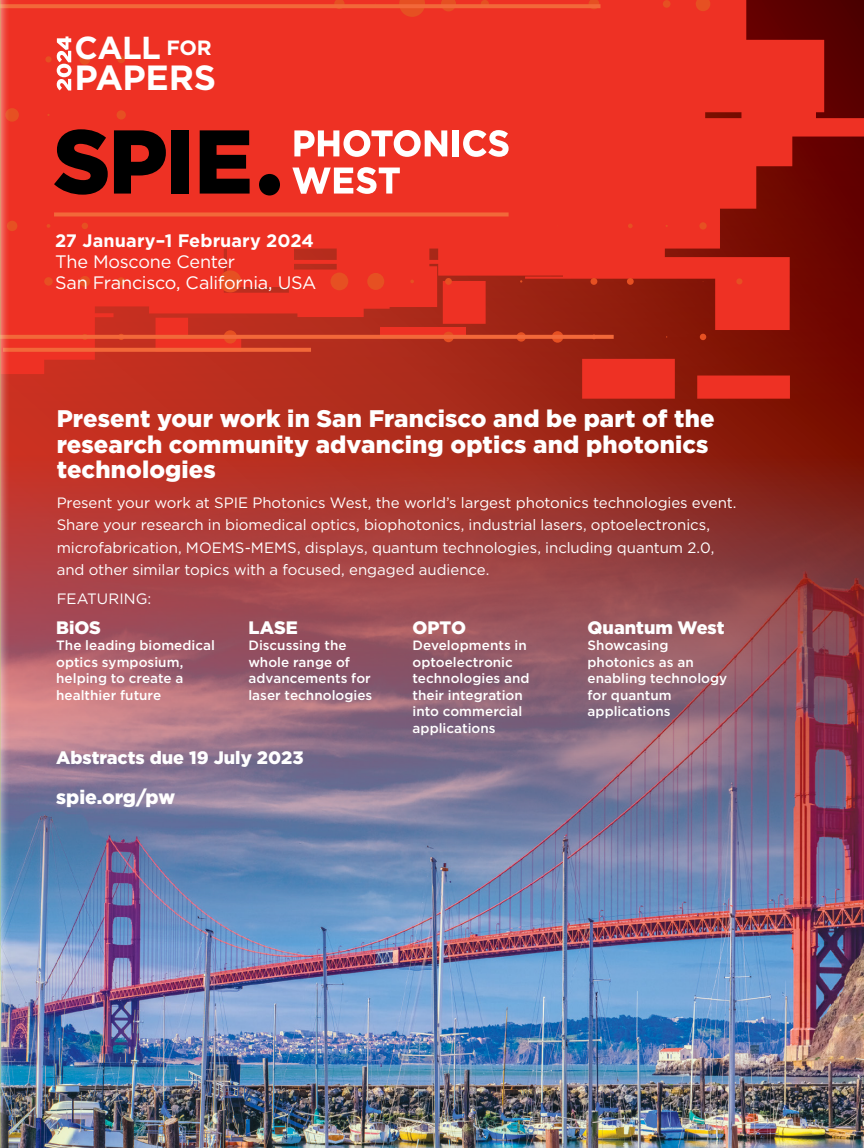
<style>
.page{position:relative;width:864px;height:1148px;background:#fff}
.page>*{position:absolute;margin:0;border:0;box-sizing:border-box;transform-origin:0 0}
.t1{font:700 34.95px "Gotham";letter-spacing:-.01em;color:#fff}
.t2{font:700 31.8px "Gotham";color:#fff}
.t3{font:900 24px/25.5px "Gotham";letter-spacing:.005em;color:#fff}
.t4{font:900 19.5px "Gotham";color:#fff}
.t5{font:900 18px "Gotham";color:#fff}
.t6{font:18px/21px "Gotham";letter-spacing:-.015em;color:#fff}
.t7{font:700 18px "Gotham";letter-spacing:.005em;color:#fff}
.t8{font:15px/22.5px "Gotham";letter-spacing:-.005em;color:#fff}
.t9{font:500 13.5px/16.5px "Gotham";color:#fff}
.s1{font-size:20.7px}
</style>
<div class="page">
<img style="left:10px;top:943px;width:854px;height:205px">
<img style="left:10px;top:412px;width:854px;height:531px">
<svg style="left:10px;top:0;width:854px;height:412px;background:#911b0e"></svg>
<div style="left:697px;top:375px;width:93px;height:24px;background:#ee3124"></div>
<div style="left:582px;top:359px;width:93px;height:39px;background:#ee3124"></div>
<svg style="left:447px;top:145px;width:343px;height:185px;background:#b92215"></svg>
<div style="left:380px;top:327px;width:86px;height:7px;background:#ee3124"></div>
<div style="left:10px;top:112px;width:127px;height:17px;background:#ee3124"></div>
<div style="left:10px;top:8px;width:814px;height:104px;background:#ee3124"></div>
<div style="left:443px;top:281px;width:43px;height:43px;background:#ee3124"></div>
<svg style="left:137px;top:10px;width:565px;height:299px;background:#df2e20"></svg>
<div style="left:157px;top:0;width:659px;height:131px;background:#ee3124"></div>
<svg style="left:528px;top:67px;width:336px;height:78px;background:#df2c20"></svg>
<div style="left:10px;top:10px;width:111px;height:15px;background:#ee3124"></div>
<svg style="left:10px;top:352px;width:214px;height:22px;background:#cd2f20"></svg>
<div style="left:0;top:0;width:248px;height:10px;background:#ee3124"></div>
<svg style="left:334px;top:0;width:11px;height:9px"></svg>
<svg style="left:399px;top:0;width:26px;height:17px"></svg>
<svg style="left:441px;top:0;width:15px;height:11px"></svg>
<div style="left:481px;top:0;width:8px;height:8px;background:#e65022;border-radius:50%"></div>
<svg style="left:589px;top:0;width:10px;height:9px"></svg>
<div style="left:663px;top:0;width:8px;height:8px;background:#e65022;border-radius:50%"></div>
<svg style="left:696px;top:0;width:14px;height:11px"></svg>
<div style="left:45px;top:56px;width:7px;height:6px;background:#e65022;border-radius:50%"></div>
<div style="left:79px;top:54px;width:11px;height:11px;background:#e65022;border-radius:50%"></div>
<div style="left:117px;top:56px;width:8px;height:7px;background:#e65022;border-radius:50%"></div>
<div style="left:5px;top:108px;width:14px;height:14px;background:#e65022;border-radius:50%"></div>
<div style="left:117px;top:110px;width:9px;height:9px;background:#e65022;border-radius:50%"></div>
<svg style="left:628px;top:223px;width:5px;height:5px"></svg>
<div style="left:699px;top:222px;width:8px;height:7px;background:#e65022;border-radius:50%"></div>
<div style="left:445px;top:278px;width:7px;height:7px;background:#e65022;border-radius:50%"></div>
<div style="left:591px;top:278px;width:6px;height:7px;background:#e65022;border-radius:50%"></div>
<div style="left:627px;top:278px;width:7px;height:7px;background:#e65022;border-radius:50%"></div>
<svg style="left:736px;top:278px;width:6px;height:6px"></svg>
<div style="left:443px;top:331px;width:11px;height:11px;background:#e65022;border-radius:50%"></div>
<div style="left:517px;top:332px;width:9px;height:9px;background:#e65022;border-radius:50%"></div>
<div style="left:552px;top:331px;width:11px;height:12px;background:#e65022;border-radius:50%"></div>
<svg style="left:700px;top:334px;width:6px;height:6px"></svg>
<svg style="left:447px;top:335px;width:167px;height:4px"></svg>
<hr style="left:0;top:4px;width:601px;height:4px;background:#f26839">
<svg style="left:447px;top:212px;width:62px;height:4px"></svg>
<div style="left:453px;top:130px;width:6px;height:26px;background:#fff"></div>
<svg style="left:463px;top:130px;width:46px;height:27px"></svg>
<svg style="left:10px;top:129px;width:437px;height:223px;background:#d33729"></svg>
<svg style="left:57px;top:36px;width:15px;height:54px"></svg>
<div style="left:0;top:0;width:10px;height:1148px;background:#fff;opacity:.75"></div>
<h2 class="t2" style="left:74px;top:27px;width:139px">CALL <span class="s1">FOR</span></h2>
<h1 class="t1" style="left:74px;top:55px;width:143px">PAPERS</h1>
<p class="t7" style="left:55px;top:229px;width:260px">27 January–1 February 2024</p>
<p class="t6" style="left:55px;top:251px;width:263px">The Moscone Center<br>San Francisco, California, USA</p>
<h3 class="t3" style="left:57px;top:406px;width:660px">Present your work in San Francisco and be part of the research community advancing optics and photonics technologies</h3>
<p class="t8" style="left:57px;top:491px;width:681px">Present your work at SPIE Photonics West, the world’s largest photonics technologies event.<br>Share your research in biomedical optics, biophotonics, industrial lasers, optoelectronics, microfabrication, MOEMS-MEMS, displays, quantum technologies, including quantum 2.0, and other similar topics with a focused, engaged audience.</p>
<p class="t8" style="left:57px;top:587px;width:96px">FEATURING:</p>
<p class="t5" style="left:56px;top:615px;width:46px">BiOS</p>
<p class="t9" style="left:56px;top:637px;width:160px">The leading biomedical optics symposium, helping to create a healthier future</p>
<p class="t5" style="left:248px;top:615px;width:51px">LASE</p>
<p class="t9" style="left:248px;top:637px;width:125px">Discussing the whole range of advancements for laser technologies</p>
<p class="t5" style="left:56px;top:745px;width:249px">Abstracts due 19 July 2023</p>
<h3 class="t4" style="left:56px;top:783px;width:121px">spie.org/pw</h3>
<p class="t5" style="left:413px;top:615px;width:55px">OPTO</p>
<p class="t9" style="left:413px;top:637px;width:119px">Developments in optoelectronic technologies and their integration into commercial applications</p>
<p class="t5" style="left:588px;top:615px;width:138px">Quantum West</p>
<p class="t9" style="left:588px;top:637px;width:141px">Showcasing photonics as an enabling technology for quantum applications</p>
</div>
